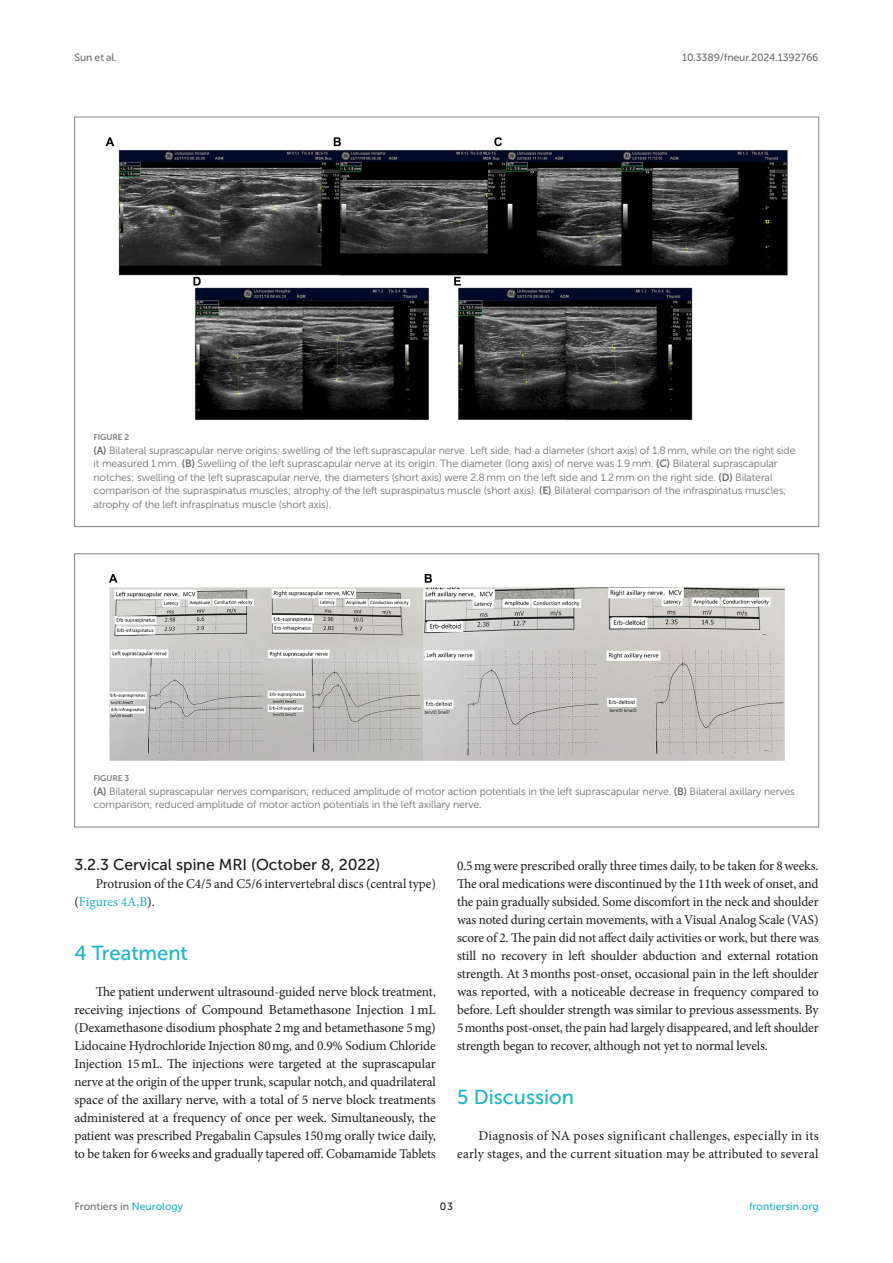
<style>
.page{position:relative;width:893px;height:1263px;background:#fff}
.page>*{position:absolute;margin:0;border:0;box-sizing:border-box;transform-origin:0 0}
.HEAD_1{font:20.25px "Museo Sans 500";color:#1db5c3}
.HEAD_3{font:15.75px "Museo Sans 500";color:#1b1c1b}
.TEXT_FLUSH{font:13.5px/18px "Minion Pro";letter-spacing:-.005em;color:#1b1c1b;text-align:justify}
.TEXT_FLUSH-2{font:13.5px/18px "Minion Pro";letter-spacing:.02em;color:#1b1c1b;text-align:right}
.FIG_LEG{font:10.5px/13.5px "Museo Sans 300";letter-spacing:-.01em;color:#706f70}
.t1{font:10.5px "Museo Sans 500";letter-spacing:-.015em;color:#706f70}
.t2{font:10.5px "Museo Sans 500";color:#1db5c3}
.t3{font:10.5px "Museo Sans 500";color:#1b1c1b}
.FIG_HD{font:8.25px "Museo Sans 700";letter-spacing:-.01em;color:#7e7f7f}
.s1{font-family:"Museo Sans 700"}
.s2{color:#1db5c3}
</style>
<div class="page">
<img style="left:105px;top:137px;width:683px;height:283px">
<img style="left:109px;top:574px;width:676px;height:187px">
<p class="t1" style="left:74px;top:51px;width:44px">Sun et al.</p>
<p class="t1" style="left:682px;top:51px;width:138px">10.3389/fneur.2024.1392766</p>
<p class="FIG_HD" style="left:94px;top:433px;width:37px">FIGURE 2</p>
<p class="FIG_LEG" style="left:94px;top:443px;width:703px"><span class="s1">(A)</span> Bilateral suprascapular nerve origins; swelling of the left suprascapular nerve. Left side, had a diameter (short axis) of 1.8 mm, while on the right side it measured 1 mm. <span class="s1">(B)</span> Swelling of the left suprascapular nerve at its origin. The diameter (long axis) of nerve was 1.9 mm. <span class="s1">(C)</span> Bilateral suprascapular notches; swelling of the left suprascapular nerve, the diameters (short axis) were 2.8 mm on the left side and 1.2 mm on the right side. <span class="s1">(D)</span> Bilateral comparison of the supraspinatus muscles; atrophy of the left supraspinatus muscle (short axis). <span class="s1">(E)</span> Bilateral comparison of the infraspinatus muscles; atrophy of the left infraspinatus muscle (short axis).</p>
<p class="FIG_HD" style="left:94px;top:774px;width:37px">FIGURE 3</p>
<p class="FIG_LEG" style="left:94px;top:784px;width:703px"><span class="s1">(A)</span> Bilateral suprascapular nerves comparison; reduced amplitude of motor action potentials in the left suprascapular nerve. <span class="s1">(B)</span> Bilateral axillary nerves comparison; reduced amplitude of motor action potentials in the left axillary nerve.</p>
<p class="HEAD_3" style="left:74px;top:856px;width:307px">3.2.3 Cervical spine MRI (October 8, 2022)</p>
<p class="TEXT_FLUSH" style="left:74px;top:875px;width:363px;text-indent:21px">Protrusion of the C4/5 and C5/6 intervertebral discs (central type) (<span class="s2">Figures 4A,B</span>).</p>
<p class="HEAD_1" style="left:74px;top:942px;width:115px">4 Treatment</p>
<p class="TEXT_FLUSH" style="left:74px;top:983px;width:363px;text-indent:21px">The patient underwent ultrasound-guided nerve block treatment, receiving injections of Compound Betamethasone Injection 1mL (Dexamethasone disodium phosphate 2mg and betamethasone 5mg)<br>Lidocaine Hydrochloride Injection 80mg, and 0.9% Sodium Chloride Injection 15mL. The injections were targeted at the suprascapular nerve at the origin of the upper trunk, scapular notch, and quadrilateral space of the axillary nerve, with a total of 5 nerve block treatments administered at a frequency of once per week. Simultaneously, the patient was prescribed Pregabalin Capsules 150mg orally twice daily, to be taken for 6weeks and gradually tapered off. Cobamamide Tablets</p>
<p class="TEXT_FLUSH" style="left:457px;top:857px;width:363px">0.5mg were prescribed orally three times daily, to be taken for 8weeks.<br>The oral medications were discontinued by the 11th week of onset, and the pain gradually subsided. Some discomfort in the neck and shoulder was noted during certain movements, with a Visual Analog Scale (VAS) score of 2. The pain did not affect daily activities or work, but there was still no recovery in left shoulder abduction and external rotation strength. At 3months post-onset, occasional pain in the left shoulder was reported, with a noticeable decrease in frequency compared to before. Left shoulder strength was similar to previous assessments. By 5months post-onset, the pain had largely disappeared, and left shoulder strength began to recover, although not yet to normal levels.</p>
<p class="HEAD_1" style="left:457px;top:1086px;width:118px">5 Discussion</p>
<p class="TEXT_FLUSH-2" style="left:457px;top:1127px;width:363px">Diagnosis of NA poses significant challenges, especially in its early stages, and the current situation may be attributed to several</p>
<p class="t1" style="left:74px;top:1200px;width:110px">Frontiers in <span class="s2">Neurology</span></p>
<p class="t3" style="left:440px;top:1200px;width:15px">03</p>
<p class="t2" style="left:749px;top:1200px;width:71px">frontiersin.org</p>
</div>
